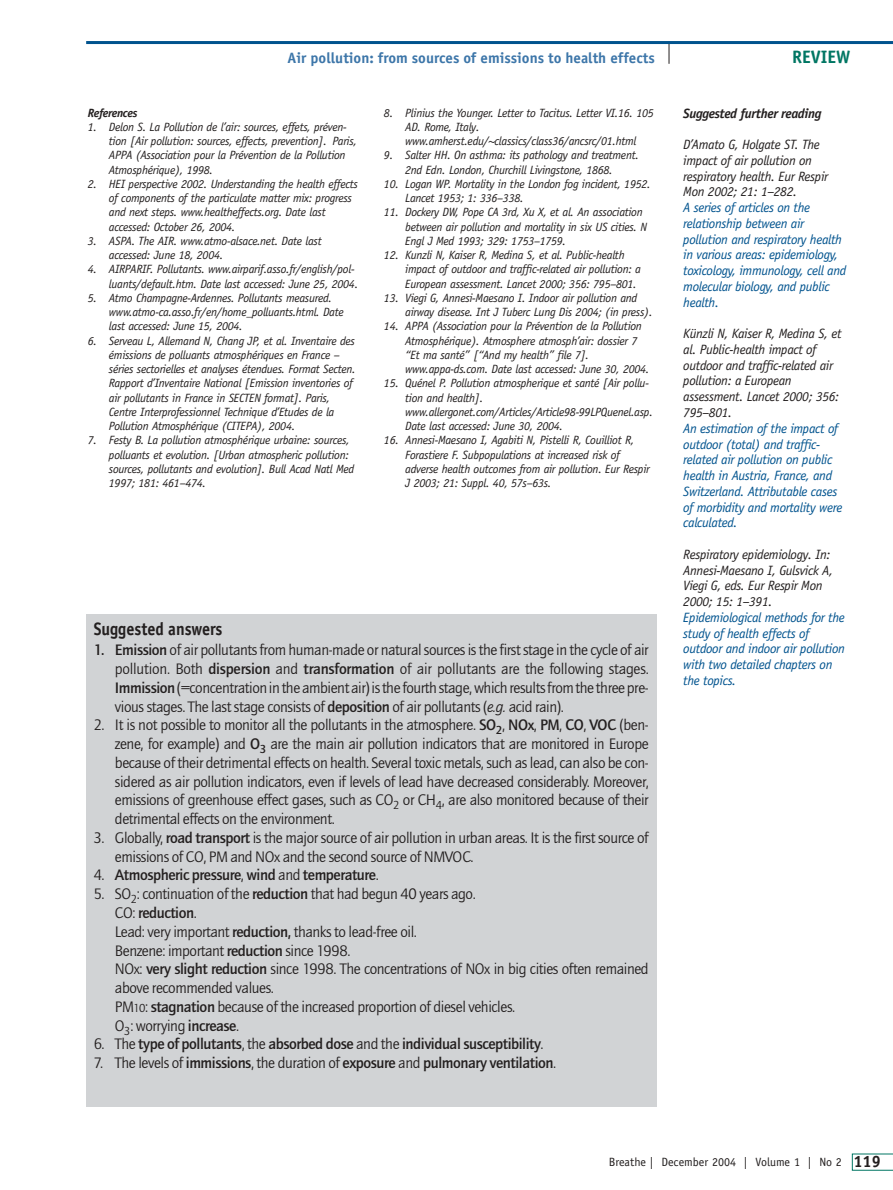
<style>
.page{position:relative;width:893px;height:1190px;background:#fff}
.page>*{position:absolute;margin:0;border:0;box-sizing:border-box;transform-origin:0 0}
.t1{font:700 18px "Officina Sans";color:#231f1f;scale:.9 1}
.t2{font:700 18px "Officina Sans";color:#007663}
.t3{font:15.75px/18.8px "Quay";letter-spacing:-.025em;color:#231f1f;text-align:justify}
.t4{font:15.75px "Quay Bld";letter-spacing:-.025em;color:#231f1f}
.t5{font:700 15px "Officina Sans";color:#3d76a9}
.t6{font:italic 13.5px/15.8px "Officina Sans";letter-spacing:-.025em;color:#00538e}
.t7{font:italic 13.5px/15.8px "Officina Sans";letter-spacing:-.025em;color:#231f1f}
.t8{font:italic 700 13.5px "Officina Sans";letter-spacing:-.03em;color:#231f1f}
.t9{font:italic 12px/14.2px "Officina Sans";letter-spacing:-.025em;color:#231f1f}
.t10{font:12px "Officina Sans";color:#231f1f}
.t11{font:italic 700 12px "Officina Sans";letter-spacing:-.03em;color:#231f1f}
.s1{font-family:"Quay Bld"}
.s2{font-family:"Quay Itlic"}
.s3{font-family:"Quay Bld";font-size:15px}
.s4{font-size:15px}
.s5{font-family:"Quay"}
.s6{font-size:12px}
.s7{font-weight:700;font-size:16.5px}
</style>
<div class="page">
<svg style="left:668px;top:44px;width:1px;height:20px"></svg>
<svg style="left:851px;top:1153px;width:41px;height:17px"></svg>
<hr style="left:86px;top:41px;width:806px;height:3px;background:#00538e">
<div style="left:86px;top:614px;width:570px;height:493px;background:#d1d3d5"></div>
<p class="t5" style="left:287px;top:52px;width:368px">Air pollution: from sources of emissions to health effects</p>
<h1 class="t2" style="left:792px;top:50px;width:60px">REVIEW</h1>
<p class="t11" style="left:88px;top:108px;width:51px">References</p>
<p class="t9" style="left:109px;top:121px;width:249px;text-indent:-21px">1. Delon S. La Pollution de l’air: sources, effets, préven&shy;tion [Air pollution: sources, effects, prevention]. Paris, APPA (Association pour la Prévention de la Pollution Atmosphérique), 1998.</p>
<p class="t9" style="left:109px;top:178px;width:250px;text-indent:-21px">2. HEI perspective 2002. Understanding the health effects of components of the particulate matter mix: progress and next steps. www.healtheffects.org. Date last accessed: October 26, 2004.</p>
<p class="t9" style="left:109px;top:235px;width:214px;text-indent:-21px">3. ASPA. The AIR. www.atmo-alsace.net. Date last accessed: June 18, 2004.</p>
<p class="t9" style="left:109px;top:263px;width:251px;text-indent:-21px">4. AIRPARIF. Pollutants. www.airparif.asso.fr/english/pol&shy;luants/default.htm. Date last accessed: June 25, 2004.</p>
<p class="t9" style="left:109px;top:292px;width:236px;text-indent:-21px">5. Atmo Champagne-Ardennes. Pollutants measured. www.atmo-ca.asso.fr/en/home_polluants.html. Date last accessed: June 15, 2004.</p>
<p class="t9" style="left:109px;top:334px;width:248px;text-indent:-21px">6. Serveau L, Allemand N, Chang JP, et al. Inventaire des émissions de polluants atmosphériques en France – séries sectorielles et analyses étendues. Format Secten.<br>Rapport d’Inventaire National [Emission inventories of air pollutants in France in SECTEN format]. Paris, Centre Interprofessionnel Technique d’Etudes de la Pollution Atmosphérique (CITEPA), 2004.</p>
<p class="t9" style="left:109px;top:434px;width:247px;text-indent:-21px">7. Festy B. La pollution atmosphérique urbaine: sources, polluants et evolution. [Urban atmospheric pollution: sources, pollutants and evolution]. Bull Acad Natl Med 1997; 181: 461–474.</p>
<p class="t9" style="left:405px;top:106px;width:250px;text-indent:-21px">8. Plinius the Younger. Letter to Tacitus. Letter VI.16. 105<br>AD. Rome, Italy. www.amherst.edu/~classics/class36/ancsrc/01.html</p>
<p class="t9" style="left:384px;top:149px;width:256px;text-align:center">9. Salter HH. On asthma: its pathology and treatment.<br>2nd Edn. London, Churchill Livingstone, 1868.</p>
<p class="t9" style="left:405px;top:178px;width:247px;text-indent:-21px">10. Logan WP. Mortality in the London fog incident, 1952.<br>Lancet 1953; 1: 336–338.</p>
<p class="t9" style="left:405px;top:206px;width:243px;text-indent:-21px">11. Dockery DW, Pope CA 3rd, Xu X, et al. An association between air pollution and mortality in six US cities. N<br>Engl J Med 1993; 329: 1753–1759.</p>
<p class="t9" style="left:405px;top:249px;width:237px;text-indent:-21px">12. Kunzli N, Kaiser R, Medina S, et al. Public-health impact of outdoor and traffic-related air pollution: a<br>European assessment. Lancet 2000; 356: 795–801.</p>
<p class="t9" style="left:405px;top:292px;width:249px;text-indent:-21px">13. Viegi G, Annesi-Maesano I. Indoor air pollution and airway disease. Int J Tuberc Lung Dis 2004; (in press).</p>
<p class="t9" style="left:405px;top:320px;width:246px;text-indent:-21px">14. APPA (Association pour la Prévention de la Pollution Atmosphérique). Atmosphere atmosph’air: dossier 7 “Et ma santé” [“And my health” file 7]. www.appa-ds.com. Date last accessed: June 30, 2004.</p>
<p class="t9" style="left:405px;top:377px;width:249px;text-indent:-21px">15. Quénel P. Pollution atmospherique et santé [Air pollu&shy;tion and health]. www.allergonet.com/Articles/Article98-99LPQuenel.asp.<br>Date last accessed: June 30, 2004.</p>
<p class="t9" style="left:405px;top:434px;width:246px;text-indent:-21px">16. Annesi-Maesano I, Agabiti N, Pistelli R, Couilliot R, Forastiere F. Subpopulations at increased risk of adverse health outcomes from air pollution. Eur Respir J 2003; 21: Suppl. 40, 57s–63s.</p>
<h1 class="t1" style="left:94px;top:622px;width:145px">Suggested answers</h1>
<p class="t3" style="left:115px;top:642px;width:535px;text-indent:-21px"><span class="s1">1. Emission</span> of air pollutants from human-made or natural sources is the first stage in the cycle of air pollution. Both <span class="s1">dispersion</span> and <span class="s1">transformation</span> of air pollutants are the following stages.<br><span class="s1">Immission</span>(=concentration in the ambient air) is the fourth stage, which results from the three pre&shy;vious stages. The last stage consists of <span class="s1">deposition</span> of air pollutants (<span class="s2">e.g.</span> acid rain).</p>
<p class="t3" style="left:115px;top:717px;width:535px;text-indent:-21px">2. It is not possible to monitor all the pollutants in the atmosphere. <span class="s1">SO</span><sub>2</sub>, <span class="s1">NO</span><span class="s3">x</span>, <span class="s1">PM</span>, <span class="s1">CO</span>, <span class="s1">VOC</span> (ben&shy;zene, for example) and <span class="s1">O</span><sub>3</sub> are the main air pollution indicators that are monitored in Europe because of their detrimental effects on health. Several toxic metals, such as lead, can also be con&shy;sidered as air pollution indicators, even if levels of lead have decreased considerably. Moreover, emissions of greenhouse effect gases, such as CO<sub>2</sub> or CH<sub>4</sub>, are also monitored because of their detrimental effects on the environment.</p>
<h2 class="t3" style="left:115px;top:829px;width:535px;text-indent:-21px">3. Globally, <span class="s1">road transport</span> is the major source of air pollution in urban areas. It is the first source of emissions of CO, PM and NO<span class="s4">x</span> and the second source of NMVOC.</h2>
<h2 class="t4" style="left:94px;top:869px;width:286px"><span class="s5">4.</span> Atmospheric pressure<span class="s5">,</span> wind <span class="s5">and</span> temperature<span class="s5">.</span></h2>
<h2 class="t3" style="left:94px;top:886px;width:383px">5. SO<sub>2</sub>: continuation of the <span class="s1">reduction</span> that had begun 40 years ago.</h2>
<h2 class="t4" style="left:115px;top:906px;width:83px"><span class="s5">CO:</span> reduction<span class="s5">.</span></h2>
<p class="t3" style="left:115px;top:923px;width:535px;text-align:left">Lead: very important <span class="s1">reduction,</span> thanks to lead-free oil.<br>Benzene: important <span class="s1">reduction</span> since 1998.<br>NO<span class="s4">x</span>: <span class="s1">very slight reduction</span> since 1998. The concentrations of NO<span class="s4">x</span> in big cities often remained above recommended values.<br>PM<span class="s6">10</span>: <span class="s1">stagnation</span> because of the increased proportion of diesel vehicles.<br>O<sub>3</sub>: worrying <span class="s1">increase</span>.</p>
<h2 class="t4" style="left:94px;top:1038px;width:451px"><span class="s5">6. The</span> type of pollutants<span class="s5">, the</span> absorbed dose <span class="s5">and the</span> individual susceptibility<span class="s5">.</span></h2>
<h2 class="t4" style="left:94px;top:1056px;width:464px"><span class="s5">7. The levels of</span> immissions<span class="s5">, the duration of</span> exposure <span class="s5">and</span> pulmonary ventilation<span class="s5">.</span></h2>
<p class="t8" style="left:683px;top:108px;width:140px">Suggested further reading</p>
<p class="t7" style="left:683px;top:138px;width:146px">D’Amato G, Holgate ST. The impact of air pollution on respiratory health. Eur Respir<br>Mon 2002; 21: 1–282.</p>
<p class="t6" style="left:683px;top:201px;width:164px">A series of articles on the relationship between air pollution and respiratory health in various areas: epidemiology, toxicology, immunology, cell and molecular biology, and public health.</p>
<p class="t7" style="left:683px;top:327px;width:160px">Künzli N, Kaiser R, Medina S, et al. Public-health impact of outdoor and traffic-related air pollution: a European assessment. Lancet 2000; 356:<br>795–801.</p>
<p class="t6" style="left:683px;top:421px;width:160px">An estimation of the impact of outdoor (total) and traffic&shy;related air pollution on public health in Austria, France, and<br>Switzerland. Attributable cases of morbidity and mortality were calculated.</p>
<p class="t7" style="left:683px;top:547px;width:151px">Respiratory epidemiology. In:<br>Annesi-Maesano I, Gulsvick A,<br>Viegi G, eds. Eur Respir Mon<br>2000; 15: 1–391.</p>
<p class="t6" style="left:683px;top:610px;width:163px">Epidemiological methods for the study of health effects of outdoor and indoor air pollution with two detailed chapters on the topics.</p>
<p class="t10" style="left:608px;top:1157px;width:274px">Breathe | December 2004 | Volume 1 | No 2 <span class="s7">119</span></p>
</div>
